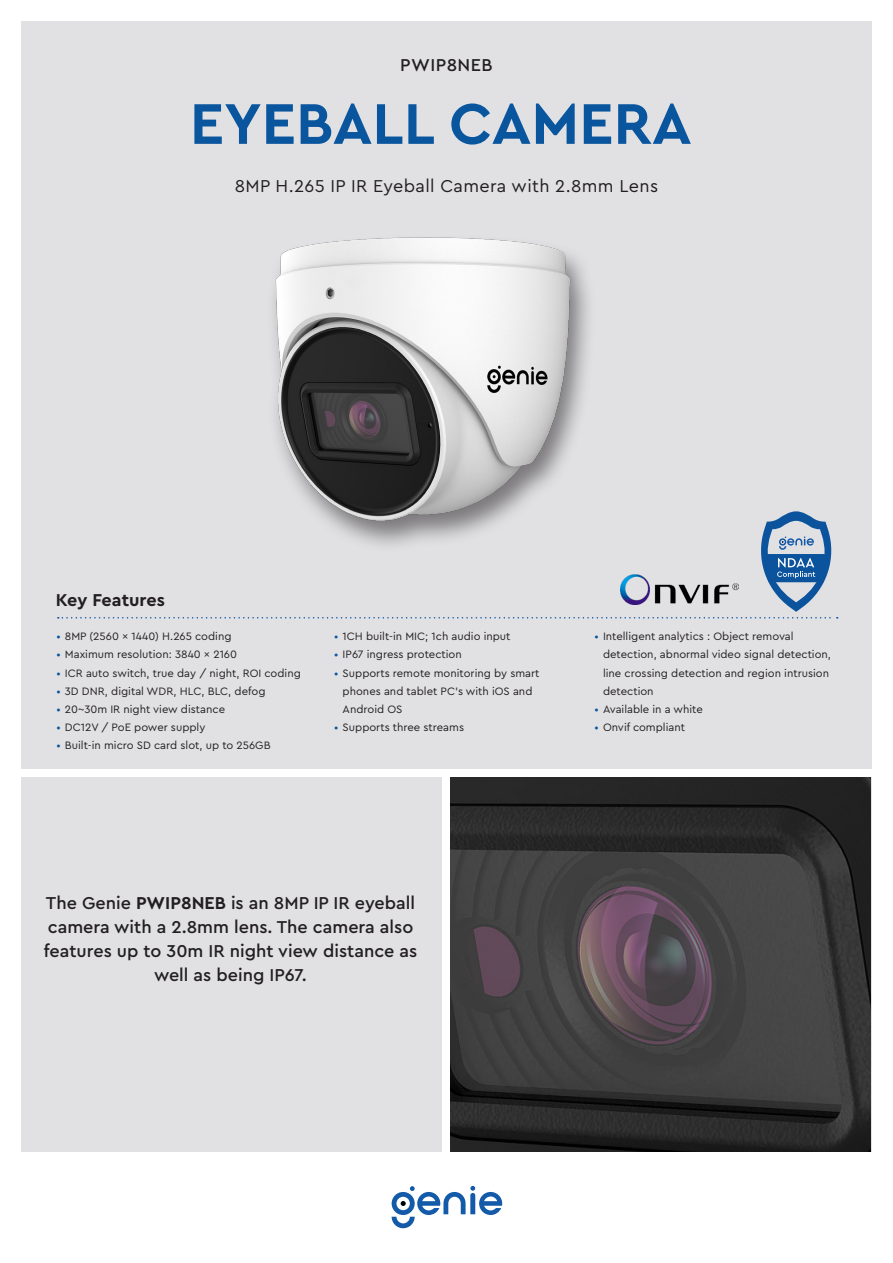
<style>
.page{position:relative;width:893px;height:1263px;background:#fff}
.page>*{position:absolute;margin:0;border:0;box-sizing:border-box;transform-origin:0 0}
.t1{font:700 60px "Cera Pro";color:#09559e}
.t2{font:500 18px/24px "Cera Pro";color:#231f20;text-align:center}
.t3{font:18px "Cera Pro";letter-spacing:.02em;color:#231f20}
.t4{font:700 18px "Cera Pro";color:#231f20}
.t5{font:500 18px "Cera Pro";letter-spacing:.025em;color:#231f20}
.t6{font:11.25px/18px "Cera Pro";color:#231f20}
.s1{color:#09559e}
.s2{font-weight:700}
</style>
<div class="page">
<div style="left:21px;top:21px;width:851px;height:748px;background:#e1e1e4"></div>
<div style="left:21px;top:777px;width:421px;height:374px;background:#e1e1e4"></div>
<svg style="left:392px;top:1186px;width:110px;height:42px"></svg>
<img style="left:274px;top:237px;width:315px;height:274px">
<img style="left:451px;top:777px;width:420px;height:374px">
<svg style="left:58px;top:511px;width:780px;height:107px"></svg>
<p class="t5" style="left:400px;top:53px;width:94px">PWIP8NEB</p>
<p class="t1" style="left:190px;top:84px;width:503px">EYEBALL CAMERA</p>
<p class="t3" style="left:235px;top:174px;width:425px">8MP H.265 IP IR Eyeball Camera with 2.8mm Lens</p>
<p class="t4" style="left:56px;top:587px;width:111px">Key Features</p>
<p class="t6" style="left:56px;top:627px;width:177px"><span class="s1">•</span> 8MP (2560 x 1440) H.265 coding</p>
<p class="t6" style="left:56px;top:645px;width:182px"><span class="s1">•</span> Maximum resolution: 3840 x 2160</p>
<p class="t6" style="left:56px;top:663px;width:246px"><span class="s1">•</span> ICR auto switch, true day / night, ROI coding</p>
<p class="t6" style="left:56px;top:681px;width:211px"><span class="s1">•</span> 3D DNR, digital WDR, HLC, BLC, defog</p>
<p class="t6" style="left:56px;top:699px;width:170px"><span class="s1">•</span> 20~30m IR night view distance</p>
<p class="t6" style="left:56px;top:717px;width:151px"><span class="s1">•</span> DC12V / PoE power supply</p>
<p class="t6" style="left:56px;top:735px;width:216px"><span class="s1">•</span> Built-in micro SD card slot, up to 256GB</p>
<p class="t6" style="left:334px;top:627px;width:178px"><span class="s1">•</span> 1CH built-in MIC; 1ch audio input</p>
<p class="t6" style="left:334px;top:645px;width:129px"><span class="s1">•</span> IP67 ingress protection</p>
<p class="t6" style="left:343px;top:663px;width:198px;text-indent:-9px"><span class="s1">•</span> Supports remote monitoring by smart phones and tablet PC’s with iOS and<br>Android OS</p>
<p class="t6" style="left:334px;top:717px;width:132px"><span class="s1">•</span> Supports three streams</p>
<p class="t6" style="left:603px;top:627px;width:230px;text-indent:-9px"><span class="s1">•</span> Intelligent analytics : Object removal detection, abnormal video signal detection, line crossing detection and region intrusion detection</p>
<p class="t6" style="left:594px;top:699px;width:110px"><span class="s1">•</span> Available in a white</p>
<p class="t6" style="left:594px;top:717px;width:92px"><span class="s1">•</span> Onvif compliant</p>
<p class="t2" style="left:44px;top:890px;width:375px">The Genie <span class="s2">PWIP8NEB</span> is an 8MP IP IR eyeball camera with a 2.8mm lens. The camera also features up to 30m IR night view distance as well as being IP67.</p>
</div>
